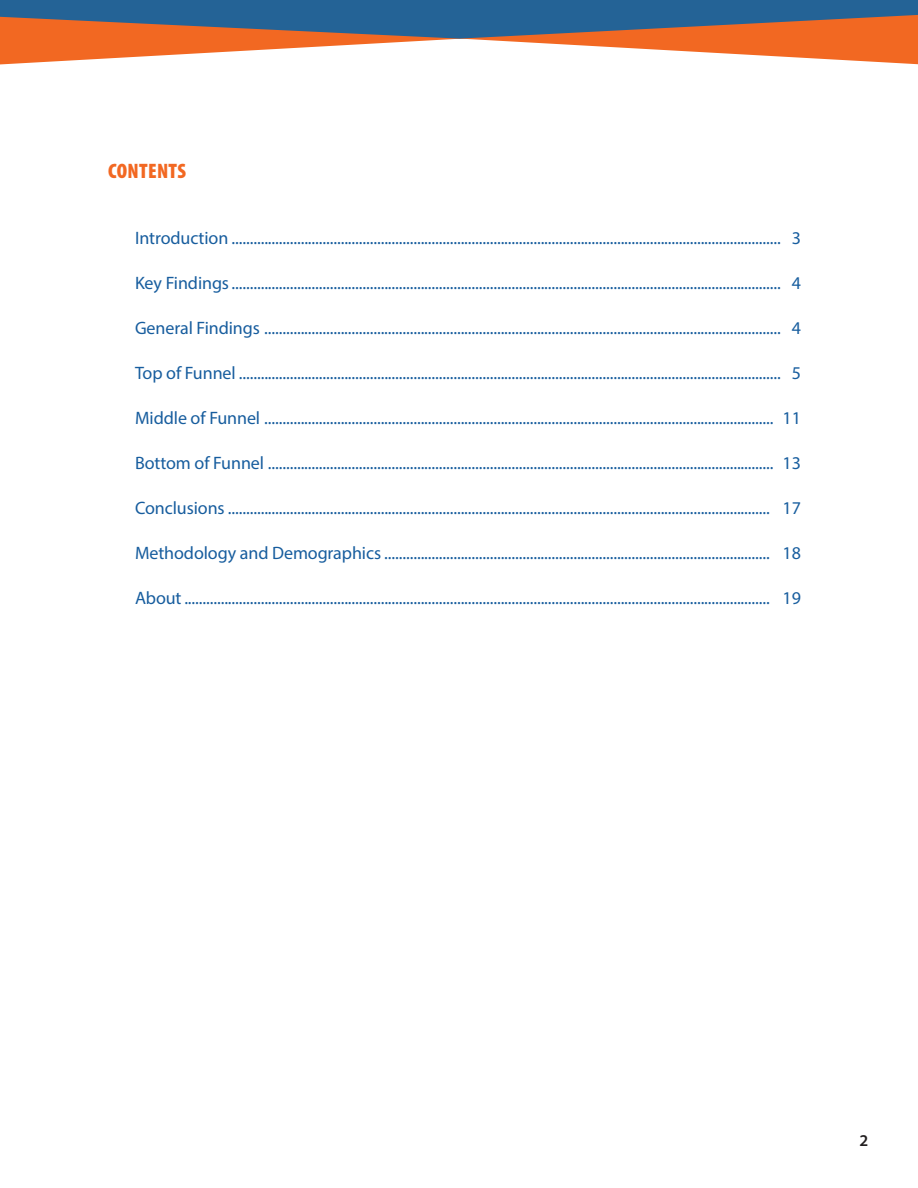
<style>
.page{position:relative;width:918px;height:1188px;background:#fff}
.page>*{position:absolute;margin:0;border:0;box-sizing:border-box;transform-origin:0 0}
.t1{font:900 condensed 21px "Myriad Pro";letter-spacing:.015em;color:#f26822}
.t2{font:18px "Myriad Pro";letter-spacing:-.005em;color:#175d9e}
.t3{font:600 16.5px "Myriad Pro";color:#231f20}
</style>
<div class="page">
<svg style="left:0;top:39px;width:918px;height:25px"></svg>
<svg style="left:0;top:0;width:918px;height:39px;background:#626473"></svg>
<p class="t1" style="left:108px;top:159px;width:79px">CONTENTS</p>
<p class="t2" style="left:135px;top:227px;width:668px">Introduction ....................................................................................................................................................... 3</p>
<p class="t2" style="left:135px;top:272px;width:668px">Key Findings....................................................................................................................................................... 4</p>
<p class="t2" style="left:135px;top:317px;width:668px">General Findings .............................................................................................................................................. 4</p>
<p class="t2" style="left:135px;top:362px;width:668px">Top of Funnel ..................................................................................................................................................... 5</p>
<p class="t2" style="left:135px;top:407px;width:667px">Middle of Funnel ............................................................................................................................................ 11</p>
<p class="t2" style="left:135px;top:452px;width:667px">Bottom of Funnel ........................................................................................................................................... 13</p>
<p class="t2" style="left:135px;top:497px;width:667px">Conclusions ..................................................................................................................................................... 17</p>
<p class="t2" style="left:135px;top:542px;width:667px">Methodology and Demographics .......................................................................................................... 18</p>
<p class="t2" style="left:135px;top:587px;width:667px">About ................................................................................................................................................................. 19</p>
<p class="t3" style="left:860px;top:1130px;width:10px">2</p>
</div>
